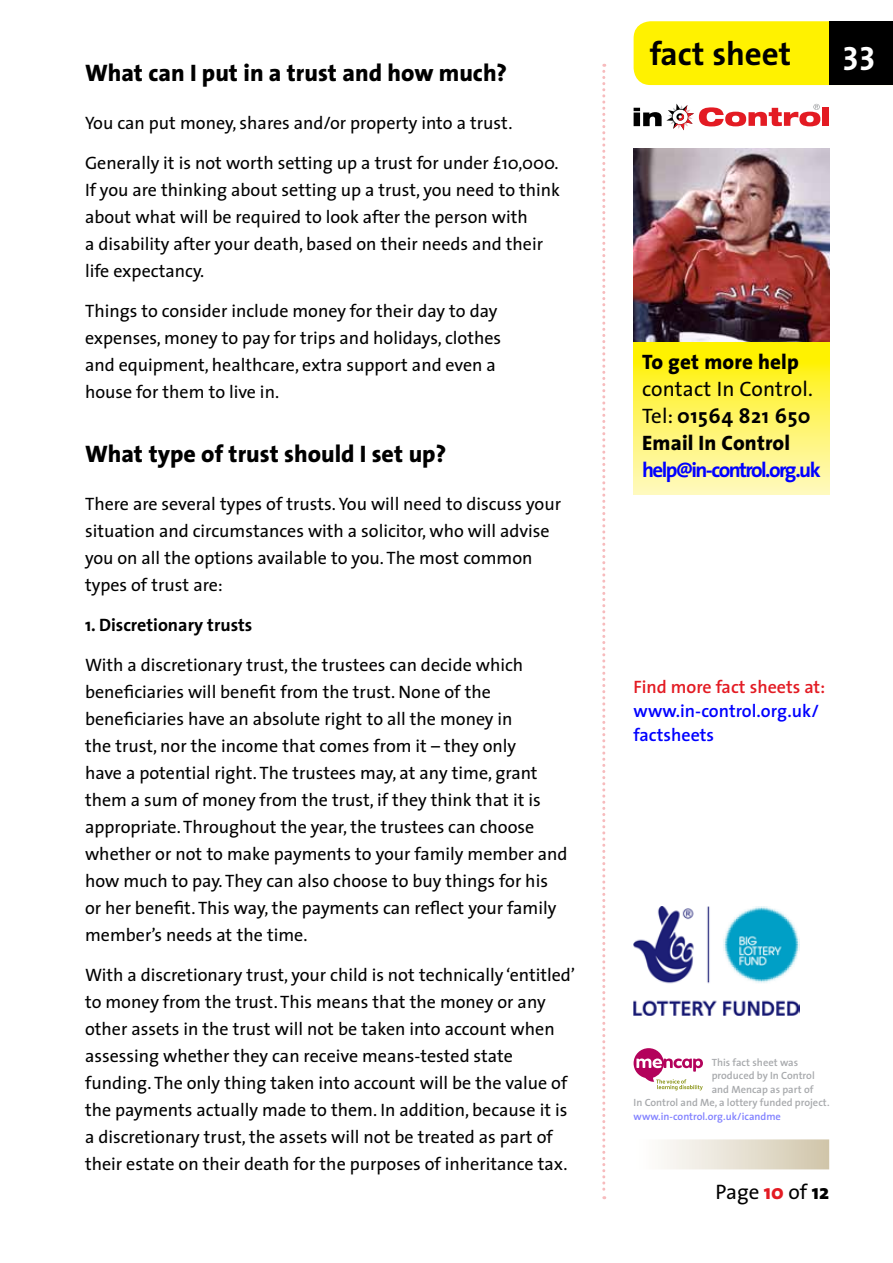
<style>
.page{position:relative;width:893px;height:1263px;background:#fff}
.page>*{position:absolute;margin:0;border:0;box-sizing:border-box;transform-origin:0 0}
.t1{font:700 33px "The Sans";color:#000}
.t2{font:700 33px "The Sans";color:#fff}
.t3{font:800 24px "The Sans";color:#000}
.t4{font:21px/27px "The Sans";color:#000;text-align:justify}
.t5{font:700 21px "The Sans";letter-spacing:-.075em;color:#00f}
.t6{font:800 21px "The Sans";letter-spacing:.01em;color:#000}
.t7{font:18px/27px "The Sans";color:#000}
.t8{font:600 18px/24px "The Sans";color:#00f}
.t9{font:600 18px "The Sans";color:#e31b23}
.t10{font:700 18px "The Sans";color:#000}
.t11{font:600 10.5px "The Sans";color:#a7a9ac}
.t12{font:600 10.5px "The Sans";color:#8080ff}
.s1{font-weight:700}
.s2{font-weight:800}
.s3{font-weight:800;color:#e31b23}
</style>
<div class="page">
<svg style="left:602px;top:64px;width:3px;height:1135px"></svg>
<div style="left:634px;top:21px;width:195px;height:64px;background:#fff200"></div>
<div style="left:650px;top:41px;width:142px;height:24px;background:#fff200"></div>
<div style="left:829px;top:21px;width:64px;height:64px;background:#000"></div>
<div style="left:823px;top:107px;width:6px;height:19px;background:#e31b23"></div>
<svg style="left:634px;top:104px;width:186px;height:26px"></svg>
<svg style="left:634px;top:341px;width:195px;height:153px;background:#fef35e"></svg>
<img style="left:634px;top:149px;width:195px;height:192px">
<div style="left:634px;top:1139px;width:195px;height:30px;background:linear-gradient(to right,#fff,#d1c6ab)"></div>
<svg style="left:634px;top:1048px;width:69px;height:42px"></svg>
<img style="left:634px;top:907px;width:166px;height:109px">
<h2 class="t3" style="left:85px;top:53px;width:424px">What can I put in a trust and how much?</h2>
<p class="t7" style="left:85px;top:109px;width:429px">You can put money, shares and/or property into a trust.</p>
<p class="t7" style="left:85px;top:149px;width:477px">Generally it is not worth setting up a trust for under £10,000.<br>If you are thinking about setting up a trust, you need to think about what will be required to look after the person with<br>a disability after your death, based on their needs and their life expectancy.</p>
<p class="t7" style="left:85px;top:297px;width:418px">Things to consider include money for their day to day expenses, money to pay for trips and holidays, clothes and equipment, healthcare, extra support and even a house for them to live in.</p>
<h2 class="t3" style="left:85px;top:434px;width:363px">What type of trust should I set up?</h2>
<p class="t7" style="left:85px;top:490px;width:478px">There are several types of trusts. You will need to discuss your situation and circumstances with a solicitor, who will advise you on all the options available to you. The most common types of trust are:</p>
<p class="t10" style="left:85px;top:610px;width:169px">1. Discretionary trusts</p>
<p class="t7" style="left:85px;top:651px;width:484px">With a discretionary trust, the trustees can decide which beneficiaries will benefit from the trust. None of the beneficiaries have an absolute right to all the money in<br>the trust, nor the income that comes from it – they only<br>have a potential right. The trustees may, at any time, grant them a sum of money from the trust, if they think that it is appropriate. Throughout the year, the trustees can choose whether or not to make payments to your family member and how much to pay. They can also choose to buy things for his or her benefit. This way, the payments can reflect your family member’s needs at the time.</p>
<p class="t7" style="left:85px;top:960px;width:492px">With a discretionary trust, your child is not technically ‘entitled’ to money from the trust. This means that the money or any other assets in the trust will not be taken into account when assessing whether they can receive means-tested state funding. The only thing taken into account will be the value of the payments actually made to them. In addition, because it is a discretionary trust, the assets will not be treated as part of their estate on their death for the purposes of inheritance tax.</p>
<h1 class="t1" style="left:650px;top:26px;width:143px">fact sheet</h1>
<h1 class="t2" style="left:843px;top:25px;width:33px">33</h1>
<p class="t6" style="left:642px;top:344px;width:158px">To get more help</p>
<p class="t4" style="left:642px;top:375px;width:172px">contact In Control.<br>Tel: <span class="s1">01564 821 650<br></span><span class="s2">Email In Control</span></p>
<p class="t5" style="left:642px;top:453px;width:180px">help@in-control.org.uk</p>
<p class="t9" style="left:634px;top:672px;width:193px">Find more fact sheets at:</p>
<p class="t8" style="left:634px;top:699px;width:187px">www.in-control.org.uk/ factsheets</p>
<p class="t11" style="left:712px;top:1053px;width:88px">This fact sheet was</p>
<p class="t11" style="left:712px;top:1067px;width:105px">produced by In Control</p>
<p class="t11" style="left:712px;top:1080px;width:103px">and Mencap as part of</p>
<p class="t11" style="left:634px;top:1094px;width:198px">In Control and Me, a lottery funded project.</p>
<p class="t12" style="left:634px;top:1107px;width:149px">www.in-control.org.uk/icandme</p>
<p class="t4" style="left:716px;top:1178px;width:115px">Page <span class="s3">10</span> of <span class="s2">12</span></p>
</div>
